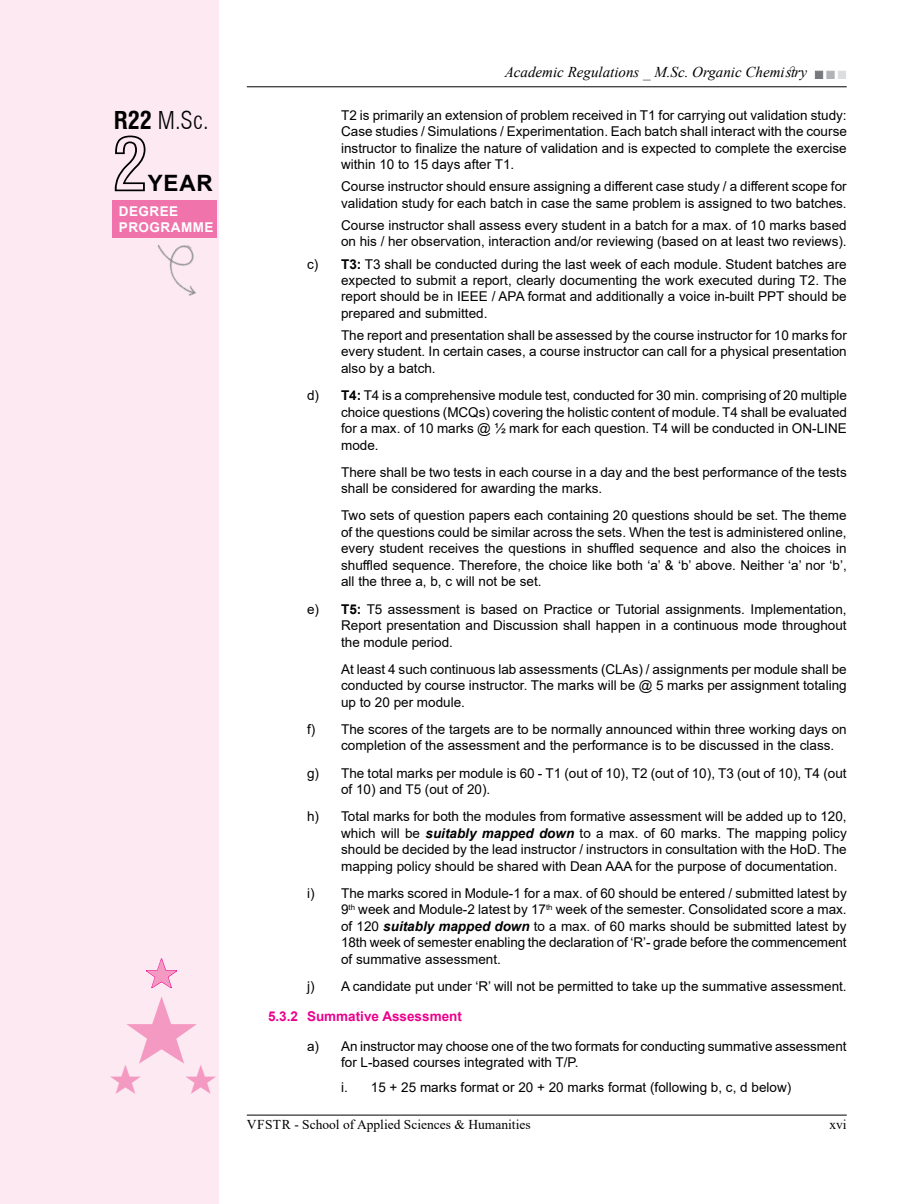
<style>
.page{position:relative;width:919px;height:1204px;background:#fff}
.page>*{position:absolute;margin:0;border:0;box-sizing:border-box;transform-origin:0 0}
.t1{font:73.5px "Swiss 721 BT Bold Condensed Outline";color:#000}
.t2{font:36.75px "Zapf Dingbats IT Cby BT";color:#f49ac2}
.t3{font:300 condensed 24px "Swiss 721 BT";color:#000}
.t4{font:700 22.5px "Arial";color:#000}
.t5{font:italic 15px "Times New Roman";color:#000}
.t6{font:13.5px/16.5px "Arial";color:#000;text-align:justify}
.t7{font:13.5px "Times New Roman";color:#000}
.t8{font:700 13.5px "Arial";color:#ec008c}
.t9{font:700 13.5px/16.2px "Arial";letter-spacing:.035em;color:#fff}
.s1{font-weight:700}
.s2{font-weight:700;font-style:italic}
</style>
<div class="page">
<div style="left:0;top:0;width:218px;height:1203px;background:#fde9f1"></div>
<div style="left:112px;top:200px;width:105px;height:38px;background:#f173ac"></div>
<img style="left:157px;top:244px;width:39px;height:52px">
<hr style="left:247px;top:1114px;width:599px;height:1px;background:#000">
<hr style="left:247px;top:86px;width:599px;height:1px;background:#000">
<div style="left:815px;top:71px;width:7px;height:8px;background:#77787b"></div>
<div style="left:826px;top:71px;width:8px;height:8px;background:#b1b4b6;border:1px solid #b1b4b6"></div>
<div style="left:838px;top:71px;width:7px;height:8px;background:#dcddde"></div>
<svg style="left:146px;top:958px;width:31px;height:31px"></svg>
<h3 class="t3" style="left:114px;top:105px;width:96px"><span class="s1">R22</span> M.Sc.</h3>
<h1 class="t1" style="left:112px;top:119px;width:38px">2</h1>
<h3 class="t4" style="left:148px;top:167px;width:66px">Year</h3>
<p class="t9" style="left:119px;top:203px;width:96px">Degree<br>Programme</p>
<h2 class="t2" style="left:110px;top:1061px;width:109px">★★★</h2>
<p class="t5" style="left:504px;top:62px;width:304px">Academic Regulations _ M.Sc. Organic Chemistry</p>
<p class="t6" style="left:341px;top:107px;width:507px">T2 is primarily an extension of problem received in T1 for carrying out validation study:<br>Case studies / Simulations / Experimentation. Each batch shall interact with the course instructor to finalize the nature of validation and is expected to complete the exercise within 10 to 15 days after T1.</p>
<p class="t6" style="left:341px;top:178px;width:507px">Course instructor should ensure assigning a different case study / a different scope for validation study for each batch in case the same problem is assigned to two batches.</p>
<p class="t6" style="left:341px;top:217px;width:507px">Course instructor shall assess every student in a batch for a max. of 10 marks based on his / her observation, interaction and/or reviewing (based on at least two reviews).</p>
<p class="t6" style="left:341px;top:256px;width:507px;text-indent:-34px">c) <span class="s1">T3:</span> T3 shall be conducted during the last week of each module. Student batches are expected to submit a report, clearly documenting the work executed during T2. The report should be in IEEE / APA format and additionally a voice in-built PPT should be prepared and submitted.</p>
<p class="t6" style="left:341px;top:327px;width:507px">The report and presentation shall be assessed by the course instructor for 10 marks for every student. In certain cases, a course instructor can call for a physical presentation also by a batch.</p>
<p class="t6" style="left:341px;top:387px;width:507px;text-indent:-34px">d) <span class="s1">T4:</span> T4 is a comprehensive module test, conducted for 30 min. comprising of 20 multiple choice questions (MCQs) covering the holistic content of module. T4 shall be evaluated for a max. of 10 marks @ ½ mark for each question. T4 will be conducted in ON-LINE mode.</p>
<p class="t6" style="left:341px;top:463px;width:507px">There shall be two tests in each course in a day and the best performance of the tests shall be considered for awarding the marks.</p>
<p class="t6" style="left:341px;top:507px;width:507px">Two sets of question papers each containing 20 questions should be set. The theme of the questions could be similar across the sets. When the test is administered online, every student receives the questions in shuffled sequence and also the choices in shuffled sequence. Therefore, the choice like both ‘a’ &amp; ‘b’ above. Neither ‘a’ nor ‘b’, all the three a, b, c will not be set.</p>
<p class="t6" style="left:341px;top:600px;width:507px;text-indent:-34px">e) <span class="s1">T5:</span> T5 assessment is based on Practice or Tutorial assignments. Implementation, Report presentation and Discussion shall happen in a continuous mode throughout the module period.</p>
<p class="t6" style="left:307px;top:660px;width:23px">A</p>
<p class="t6" style="left:341px;top:660px;width:507px;text-indent:9px">t least 4 such continuous lab assessments (CLAs) / assignments per module shall be conducted by course instructor. The marks will be @ 5 marks per assignment totaling up to 20 per module.</p>
<p class="t6" style="left:341px;top:720px;width:507px;text-indent:-34px">f) The scores of the targets are to be normally announced within three working days on completion of the assessment and the performance is to be discussed in the class.</p>
<p class="t6" style="left:341px;top:764px;width:507px;text-indent:-34px">g) The total marks per module is 60 - T1 (out of 10), T2 (out of 10), T3 (out of 10), T4 (out of 10) and T5 (out of 20).</p>
<p class="t6" style="left:341px;top:808px;width:507px;text-indent:-34px">h) Total marks for both the modules from formative assessment will be added up to 120, which will be <span class="s2">suitably mapped down</span> to a max. of 60 marks. The mapping policy should be decided by the lead instructor / instructors in consultation with the HoD. The mapping policy should be shared with Dean AAA</p>
<p class="t6" style="left:307px;top:852px;width:541px;line-height:27.2px;text-indent:328px">for the purpose of documentation. i) The marks scored in Module-1 for a max. of 60 should be entered / submitted latest by</p>
<p class="t6" style="left:341px;top:901px;width:507px">9<sup>th</sup> week and Module-2 latest by 17<sup>th</sup> week of the semester. Consolidated score a max. of 120 <span class="s2">suitably mapped down</span> to a max. of 60 marks should be submitted latest by 18th week of semester enabling the declaration of ‘R’- grade before the commencement of summative assessment.</p>
<p class="t6" style="left:307px;top:977px;width:27px">j) A</p>
<p class="t6" style="left:353px;top:977px;width:495px">candidate put under ‘R’ will not be permitted to take up the summative assessment.</p>
<p class="t8" style="left:268px;top:1006px;width:195px">5.3.2 Summative Assessment</p>
<p class="t6" style="left:341px;top:1037px;width:507px;text-indent:-34px">a) An instructor may choose one of the two formats for conducting summative assessment for L-based courses integrated with T/P.</p>
<p class="t6" style="left:341px;top:1078px;width:451px">i. 15 + 25 marks format or 20 + 20 marks format (following b, c, d below)</p>
<p class="t7" style="left:247px;top:1115px;width:285px">VFSTR - School of Applied Sciences &amp; Humanities</p>
<p class="t7" style="left:829px;top:1115px;width:19px">xvi</p>
</div>
